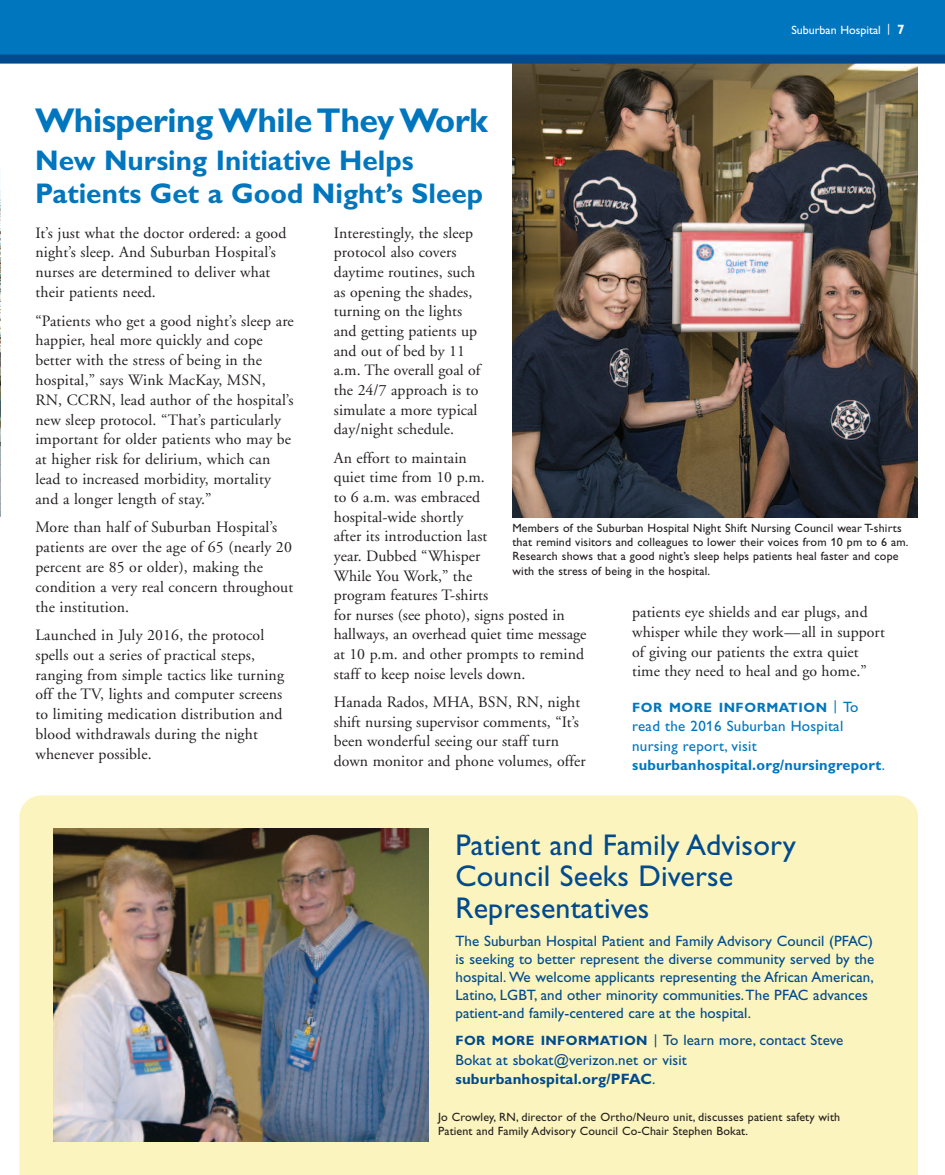
<style>
.page{position:relative;width:945px;height:1175px;background:#fff}
.page>*{position:absolute;margin:0;border:0;box-sizing:border-box;transform-origin:0 0}
.t1{font:700 34.5px "Gill Alt One";letter-spacing:-.015em;color:#0076be}
.t2{font:30px/31.5px "Gill Alt One";letter-spacing:.005em;color:#004a8d}
.t3{font:700 28.5px/33px "Gill Alt One";color:#0076be}
.t4{font:15.75px/19.6px "Adobe Garamond";letter-spacing:.01em;color:#231f20}
.t5{font:15px/18px "Gill Alt One";letter-spacing:.005em;color:#004a8d}
.t6{font:15px/19.4px "Gill Alt One";letter-spacing:.02em;color:#0076be}
.t7{font:700 13.5px "Gill Alt One";letter-spacing:.04em;color:#0076be}
.t8{font:12px/14.2px "Gill Alt One";letter-spacing:.015em;color:#231f20}
.t9{font:12px "Gill Alt One";color:#fff}
.s1{font-weight:700;font-size:13.5px}
.s2{font-weight:400;font-size:14.25px}
.s3{font-weight:400;font-size:15px}
.s4{font-weight:700}
.s5{font-size:14.25px}
</style>
<div class="page">
<div style="left:20px;top:795px;width:898px;height:379px;background:#fbf4be"></div>
<div style="left:0;top:0;width:945px;height:55px;background:#0076be"></div>
<img style="left:0;top:173px;width:1px;height:344px">
<img style="left:54px;top:828px;width:375px;height:314px">
<img style="left:512px;top:64px;width:406px;height:453px">
<div style="left:0;top:55px;width:945px;height:9px;background:#004a8d"></div>
<h1 class="t1" style="left:35px;top:107px;width:454px">Whispering WhileThey Work</h1>
<h3 class="t3" style="left:35px;top:146px;width:450px">New Nursing Initiative Helps<br>Patients Get a Good Night’s Sleep</h3>
<p class="t9" style="left:791px;top:25px;width:115px">Suburban Hospital | <span class="s1">7</span></p>
<p class="t4" style="left:35px;top:224px;width:253px">It’s just what the doctor ordered: a good night’s sleep. And Suburban Hospital’s nurses are determined to deliver what their patients need.</p>
<p class="t4" style="left:35px;top:312px;width:260px">“Patients who get a good night’s sleep are happier, heal more quickly and cope better with the stress of being in the hospital,” says Wink MacKay, MSN, RN, CCRN, lead author of the hospital’s new sleep protocol. “That’s particularly important for older patients who may be at higher risk for delirium, which can lead to increased morbidity, mortality and a longer length of stay.”</p>
<p class="t4" style="left:35px;top:519px;width:259px">More than half of Suburban Hospital’s patients are over the age of 65 (nearly 20 percent are 85 or older), making the condition a very real concern throughout the institution.</p>
<p class="t4" style="left:35px;top:626px;width:250px">Launched in July 2016, the protocol spells out a series of practical steps, ranging from simple tactics like turning off the TV, lights and computer screens to limiting medication distribution and blood withdrawals during the night whenever possible.</p>
<p class="t4" style="left:334px;top:224px;width:148px">Interestingly, the sleep protocol also covers daytime routines, such as opening the shades, turning on the lights and getting patients up and out of bed by 11 a.m. The overall goal of the 24/7 approach is to simulate a more typical day/night schedule.</p>
<p class="t4" style="left:334px;top:449px;width:254px">An effort to maintain<br>quiet time from 10 p.m.<br>to 6 a.m. was embraced<br>hospital-wide shortly<br>after its introduction last<br>year. Dubbed “Whisper<br>While You Work,” the<br>program features T-shirts<br>for nurses (see photo), signs posted in hallways, an overhead quiet time message at 10 p.m. and other prompts to remind staff to keep noise levels down.</p>
<p class="t4" style="left:334px;top:693px;width:253px">Hanada Rados, MHA, BSN, RN, night shift nursing supervisor comments, “It’s been wonderful seeing our staff turn down monitor and phone volumes, offer</p>
<p class="t8" style="left:512px;top:522px;width:398px">Members of the Suburban Hospital Night Shift Nursing Council wear T-shirts that remind visitors and colleagues to lower their voices from 10 pm to 6 am.<br>Research shows that a good night’s sleep helps patients heal faster and cope with the stress of being in the hospital.</p>
<p class="t4" style="left:632px;top:604px;width:254px">patients eye shields and ear plugs, and whisper while they work—all in support of giving our patients the extra quiet time they need to heal and go home.”</p>
<p class="t7" style="left:632px;top:702px;width:228px">FOR MORE INFORMATION <span class="s2">|</span> <span class="s3">To</span></p>
<p class="t6" style="left:632px;top:718px;width:254px">read the 2016 Suburban Hospital nursing report, visit <span class="s4">suburbanhospital.org/nursingreport</span>.</p>
<h2 class="t2" style="left:455px;top:831px;width:342px">Patient and Family Advisory<br>Council Seeks Diverse<br>Representatives</h2>
<p class="t5" style="left:455px;top:933px;width:420px">The Suburban Hospital Patient and Family Advisory Council (PFAC) is seeking to better represent the diverse community served by the hospital. We welcome applicants representing the African American, Latino, LGBT, and other minority communities.The PFAC advances patient-and family-centered care at the hospital.</p>
<p class="t5" style="left:455px;top:1032px;width:389px;line-height:19.4px"><span class="s1">FOR MORE INFORMATION</span> <span class="s5">|</span> To learn more, contact Steve<br>Bokat at sbokat@verizon.net or visit <span class="s4">suburbanhospital.org/PFAC</span>.</p>
<p class="t8" style="left:438px;top:1111px;width:403px">Jo Crowley, RN, director of the Ortho/Neuro unit, discusses patient safety with<br>Patient and Family Advisory Council Co-Chair Stephen Bokat.</p>
</div>
